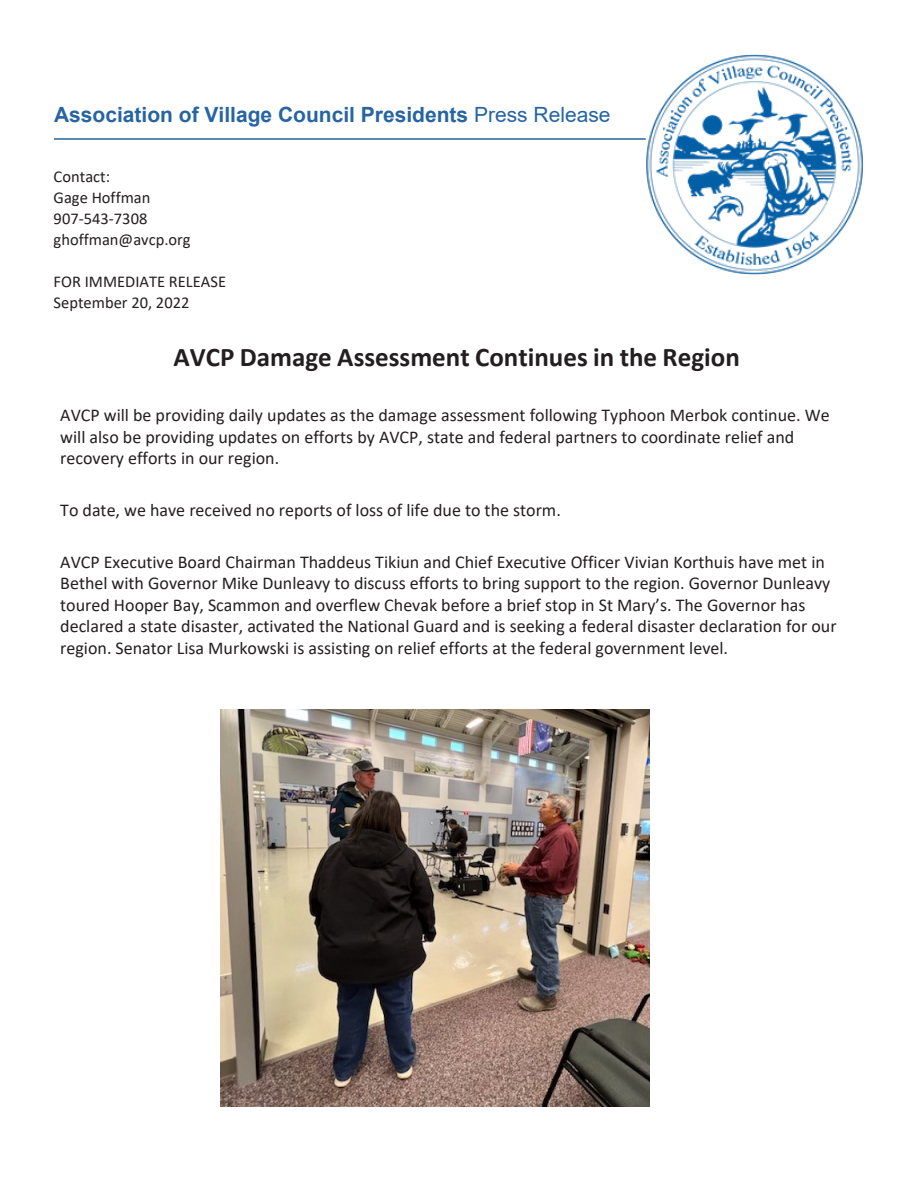
<style>
.page{position:relative;width:918px;height:1188px;background:#fff}
.page>*{position:absolute;margin:0;border:0;box-sizing:border-box;transform-origin:0 0}
.t1{font:700 27px "Calibri";color:#231f20}
.t2{font:700 21px "Arial";color:#2664a2}
.t3{font:18px/21.6px "Calibri";color:#231f20}
.t4{font:16.5px/21px "Calibri";color:#231f20}
.s1{font-weight:400}
</style>
<div class="page">
<img style="left:646px;top:54px;width:217px;height:220px">
<hr style="left:54px;top:138px;width:592px;height:2px;background:#2664a2">
<img style="left:221px;top:709px;width:429px;height:397px">
<p class="t2" style="left:54px;top:100px;width:558px">Association of Village Council Presidents <span class="s1">Press Release</span></p>
<p class="t4" style="left:54px;top:165px;width:139px">Contact:<br>Gage Hoffman<br>907-543-7308 ghoffman@avcp.org</p>
<p class="t4" style="left:54px;top:270px;width:174px">FOR IMMEDIATE RELEASE<br>September 20, 2022</p>
<h1 class="t1" style="left:173px;top:338px;width:568px">AVCP Damage Assessment Continues in the Region</h1>
<p class="t3" style="left:60px;top:404px;width:771px">AVCP will be providing daily updates as the damage assessment following Typhoon Merbok continue. We will also be providing updates on efforts by AVCP, state and federal partners to coordinate relief and recovery efforts in our region.</p>
<p class="t3" style="left:60px;top:499px;width:502px">To date, we have received no reports of loss of life due to the storm.</p>
<p class="t3" style="left:60px;top:550px;width:778px">AVCP Executive Board Chairman Thaddeus Tikiun and Chief Executive Officer Vivian Korthuis have met in Bethel with Governor Mike Dunleavy to discuss efforts to bring support to the region. Governor Dunleavy toured Hooper Bay, Scammon and overflew Chevak before a brief stop in St Mary’s. The Governor has declared a state disaster, activated the National Guard and is seeking a federal disaster declaration for our region. Senator Lisa Murkowski is assisting on relief efforts at the federal government level.</p>
</div>
